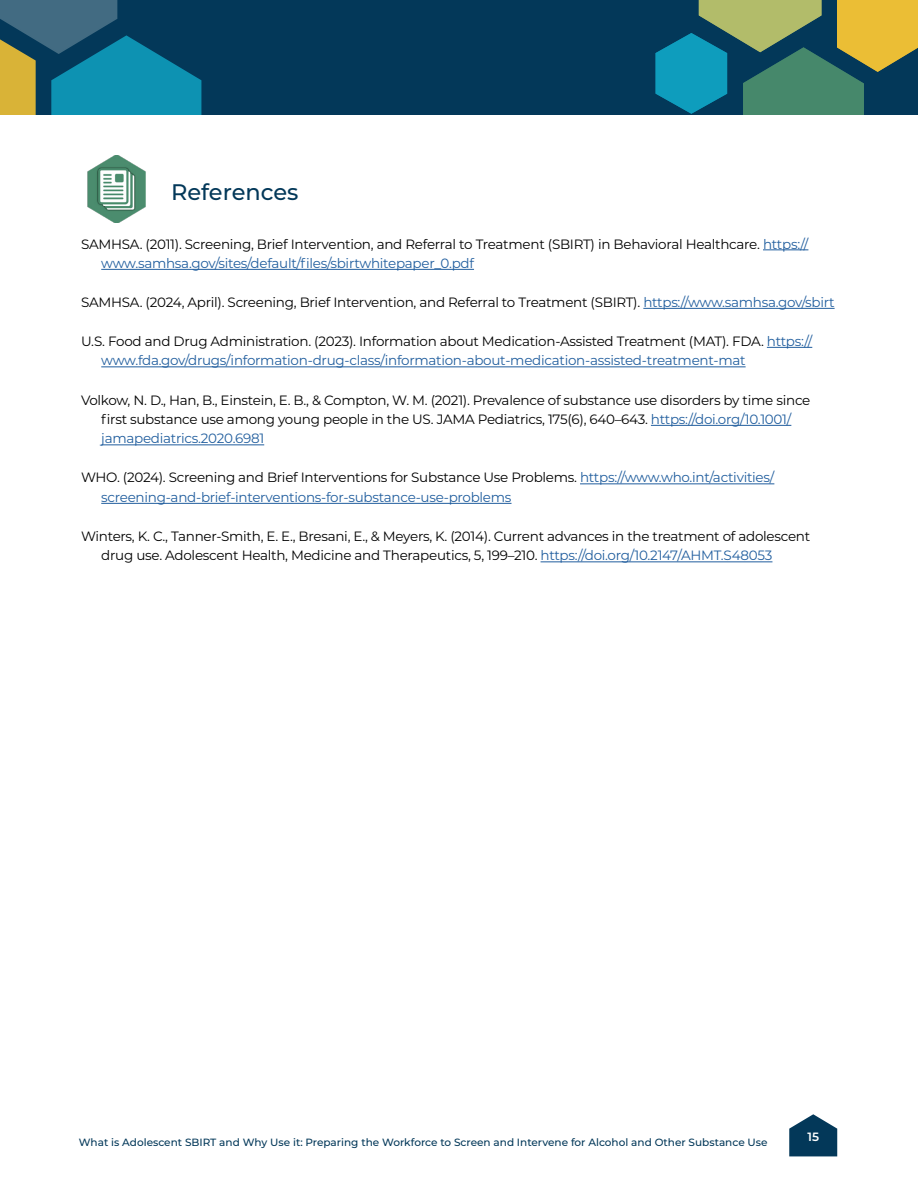
<style>
.page{position:relative;width:918px;height:1188px;background:#fff}
.page>*{position:absolute;margin:0;border:0;box-sizing:border-box;transform-origin:0 0}
.t1{font:500 22.5px "Montserrat";color:#033859}
.t2{font:13.5px/19.5px "Montserrat";letter-spacing:-.02em;color:#000}
.t3{font:13.5px/19.5px "Montserrat";letter-spacing:-.02em;color:#215e9e}
.t4{font:600 12px "Montserrat";color:#fff}
.t5{font:500 10.5px "Montserrat";color:#033859}
.s1{color:#215e9e}
.s2{color:#000}
</style>
<div class="page">
<div style="left:0;top:0;width:918px;height:115px;background:#033859"></div>
<svg style="left:0;top:0;width:201px;height:115px"></svg>
<svg style="left:789px;top:1114px;width:48px;height:42px"></svg>
<svg style="left:656px;top:0;width:262px;height:115px"></svg>
<hr style="left:763px;top:250px;width:45px;height:1px;background:#215e9e">
<hr style="left:101px;top:269px;width:373px;height:1px;background:#215e9e">
<hr style="left:643px;top:308px;width:192px;height:1px;background:#215e9e">
<hr style="left:767px;top:347px;width:45px;height:1px;background:#215e9e">
<hr style="left:101px;top:367px;width:645px;height:1px;background:#215e9e">
<hr style="left:651px;top:425px;width:140px;height:1px;background:#215e9e">
<hr style="left:101px;top:445px;width:163px;height:1px;background:#215e9e">
<hr style="left:580px;top:484px;width:194px;height:1px;background:#215e9e">
<hr style="left:101px;top:503px;width:411px;height:1px;background:#215e9e">
<hr style="left:541px;top:562px;width:231px;height:1px;background:#215e9e">
<img style="left:87px;top:155px;width:59px;height:68px">
<h1 class="t1" style="left:171px;top:176px;width:129px">References</h1>
<p class="t2" style="left:101px;top:233px;width:709px;text-indent:-20px">SAMHSA. (2011). Screening, Brief Intervention, and Referral to Treatment (SBIRT) in Behavioral Healthcare. <span class="s1">https:// www.samhsa.gov/sites/default/files/sbirtwhitepaper_0.pdf</span></p>
<p class="t2" style="left:81px;top:292px;width:755px">SAMHSA. (2024, April). Screening, Brief Intervention, and Referral to Treatment (SBIRT). <span class="s1">https://www.samhsa.gov/sbirt</span></p>
<p class="t3" style="left:101px;top:331px;width:713px;text-indent:-20px"><span class="s2">U.S. Food and Drug Administration. (2023). Information about Medication-Assisted Treatment (MAT). FDA.</span> https:// www.fda.gov/drugs/information-drug-class/information-about-medication-assisted-treatment-mat</p>
<p class="t2" style="left:101px;top:389px;width:711px;text-indent:-20px">Volkow, N. D., Han, B., Einstein, E. B., &amp; Compton, W. M. (2021). Prevalence of substance use disorders by time since first substance use among young people in the US. JAMA Pediatrics, 175(6), 640–643. <span class="s1">https://doi.org/10.1001/ jamapediatrics.2020.6981</span></p>
<p class="t3" style="left:101px;top:467px;width:675px;text-indent:-20px"><span class="s2">WHO. (2024). Screening and Brief Interventions for Substance Use Problems.</span> https://www.who.int/activities/ screening-and-brief-interventions-for-substance-use-problems</p>
<p class="t2" style="left:101px;top:526px;width:711px;text-indent:-20px">Winters, K. C., Tanner-Smith, E. E., Bresani, E., &amp; Meyers, K. (2014). Current advances in the treatment of adolescent drug use. Adolescent Health, Medicine and Therapeutics, 5, 199–210. <span class="s1">https://doi.org/10.2147/AHMT.S48053</span></p>
<p class="t5" style="left:79px;top:1134px;width:690px">What is Adolescent SBIRT and Why Use it: Preparing the Workforce to Screen and Intervene for Alcohol and Other Substance Use</p>
<p class="t4" style="left:807px;top:1128px;width:13px">15</p>
</div>
